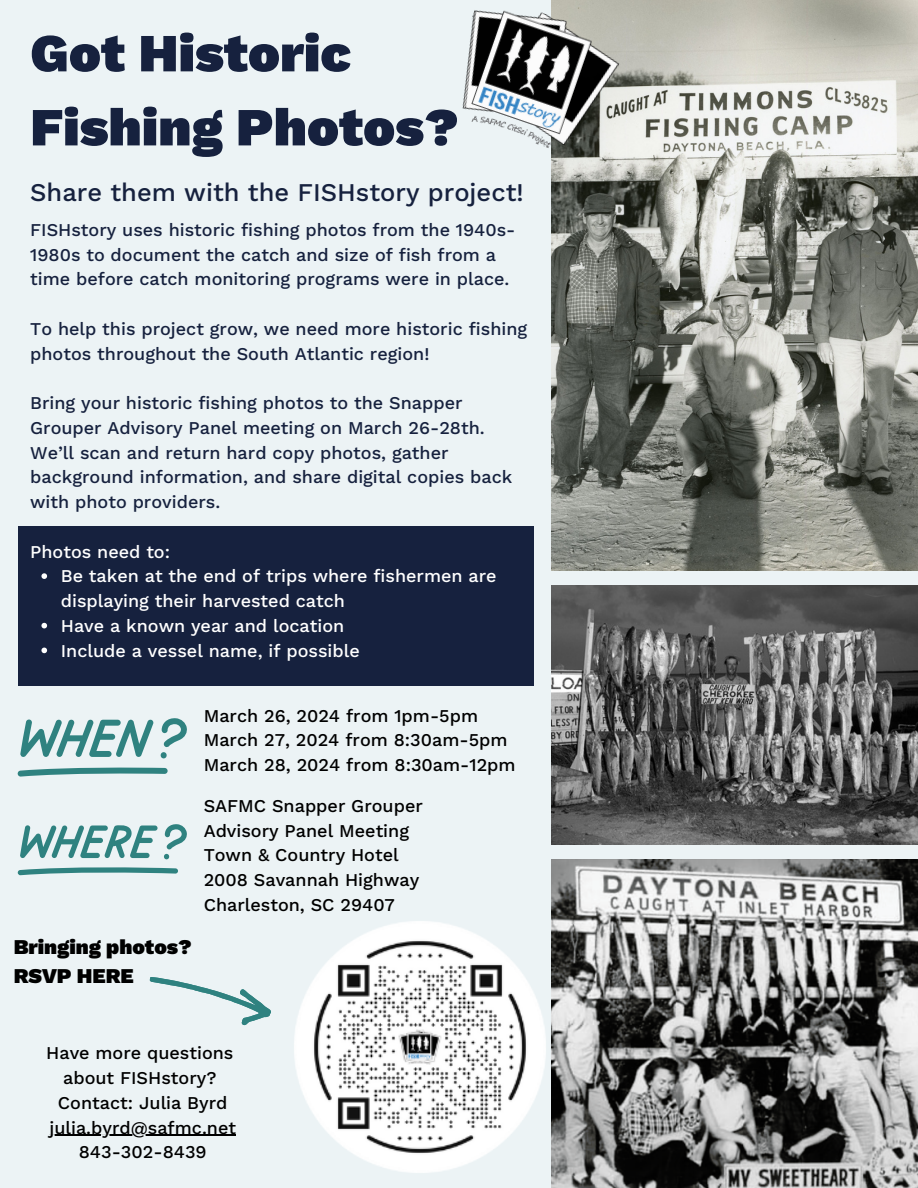
<style>
.page{position:relative;width:918px;height:1188px;background:#ecf3f5}
.page>*{position:absolute;margin:0;border:0;box-sizing:border-box;transform-origin:0 0}
.t1{font:900 53.55px/74.1px "Work Sans";color:#16213e}
.t2{font:500 25.5px "Work Sans";color:#16213e}
.t3{font:900 21px/29.2px "Work Sans";color:#000}
.t4{font:500 18px/24.8px "Work Sans";color:#16213e}
.t5{font:500 18px/24.8px "Work Sans";color:#000;text-align:center}
.t6{font:500 18px/24.8px "Work Sans";color:#fff}
</style>
<div class="page">
<img style="left:551px;top:0;width:367px;height:570px">
<img style="left:551px;top:860px;width:367px;height:328px">
<img style="left:551px;top:585px;width:367px;height:260px">
<div style="left:18px;top:526px;width:515px;height:160px;background:#16213e"></div>
<svg style="left:161px;top:718px;width:26px;height:40px"></svg>
<svg style="left:18px;top:767px;width:150px;height:9px"></svg>
<svg style="left:20px;top:719px;width:134px;height:38px"></svg>
<svg style="left:164px;top:824px;width:23px;height:35px"></svg>
<svg style="left:18px;top:867px;width:160px;height:8px"></svg>
<svg style="left:20px;top:825px;width:138px;height:33px"></svg>
<img style="left:462px;top:0;width:165px;height:161px">
<img style="left:294px;top:912px;width:261px;height:269px">
<svg style="left:41px;top:573px;width:6px;height:6px"></svg>
<svg style="left:41px;top:623px;width:6px;height:5px"></svg>
<svg style="left:41px;top:648px;width:6px;height:5px"></svg>
<hr style="left:49px;top:1135px;width:187px;height:1px;background:#000">
<svg style="left:149px;top:977px;width:122px;height:49px"></svg>
<h2 class="t1" style="left:30px;top:16px;width:430px">Got Historic<br>Fishing Photos?</h2>
<h4 class="t2" style="left:30px;top:178px;width:495px">Share them with the FISHstory project!</h4>
<h4 class="t4" style="left:30px;top:217px;width:487px">FISHstory uses historic fishing photos from the 1940s-<br>1980s to document the catch and size of fish from a time before catch monitoring programs were in place.</h4>
<p class="t4" style="left:30px;top:316px;width:499px">To help this project grow, we need more historic fishing photos throughout the South Atlantic region!</p>
<p class="t4" style="left:30px;top:391px;width:484px">Bring your historic fishing photos to the Snapper Grouper Advisory Panel meeting on March 26-28th.<br>We’ll scan and return hard copy photos, gather background information, and share digital copies back with photo providers.</p>
<p class="t6" style="left:30px;top:539px;width:141px">Photos need to:</p>
<p class="t6" style="left:61px;top:564px;width:437px">Be taken at the end of trips where fishermen are displaying their harvested catch</p>
<h4 class="t6" style="left:61px;top:613px;width:285px">Have a known year and location</h4>
<p class="t6" style="left:61px;top:638px;width:300px">Include a vessel name, if possible</p>
<h3 class="t3" style="left:14px;top:932px;width:180px">Bringing photos?<br>RSVP HERE</h3>
<p class="t5" style="left:204px;top:703px;width:313px;text-align:left">March 26, 2024 from 1pm-5pm<br>March 27, 2024 from 8:30am-5pm<br>March 28, 2024 from 8:30am-12pm</p>
<p class="t5" style="left:204px;top:793px;width:221px;text-align:left">SAFMC Snapper Grouper<br>Advisory Panel Meeting<br>Town &amp; Country Hotel<br>2008 Savannah Highway<br>Charleston, SC 29407</p>
<h4 class="t5" style="left:46px;top:1041px;width:189px">Have more questions about FISHstory?<br>Contact: Julia Byrd</h4>
<p class="t5" style="left:49px;top:1115px;width:188px">julia.byrd@safmc.net<br>843-302-8439</p>
</div>
